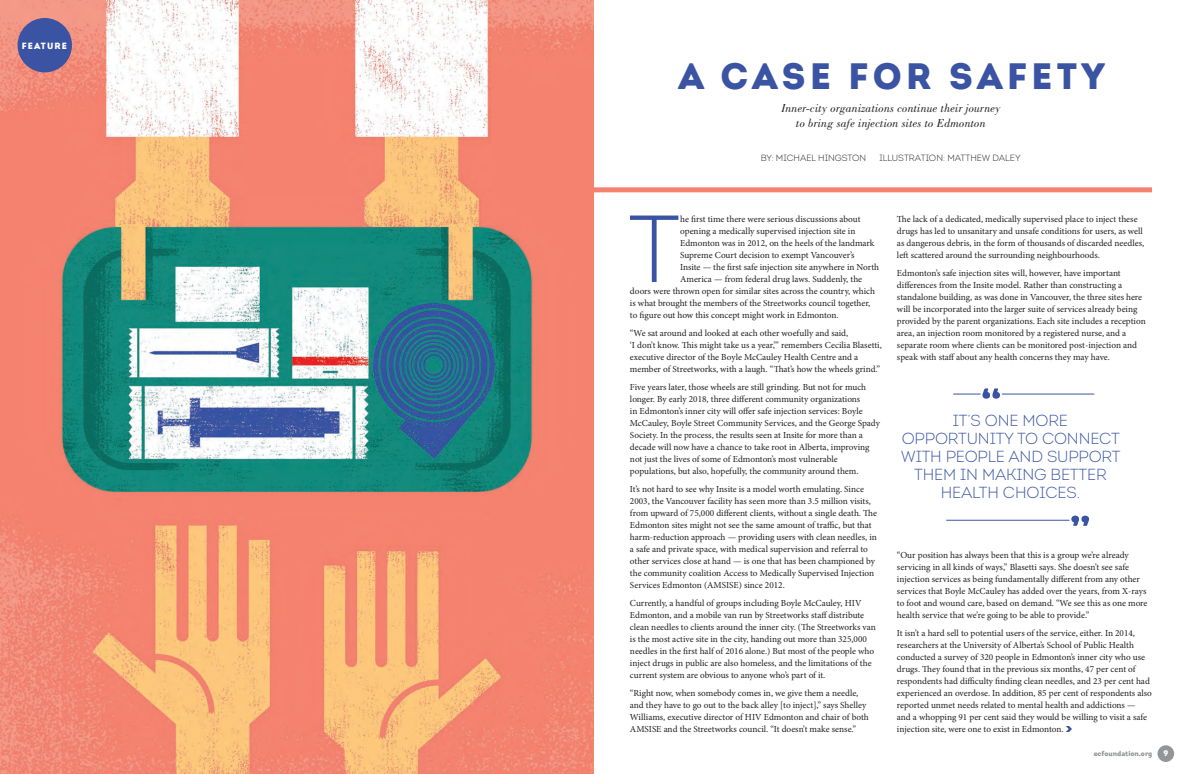
<style>
.page{position:relative;width:1188px;height:774px;background:#fff}
.page>*{position:absolute;margin:0;border:0;box-sizing:border-box;transform-origin:0 0}
.BODY{font:300 95px "Intro";color:#3a54a3}
.HED{font:900 36.6px "Intro";letter-spacing:.12em;color:#3a54a3}
.QUOTE{font:300 16px/18px "Intro";letter-spacing:-.01em;color:#3a54a3;text-align:center}
.DEK{font:italic 12px/14.4px "Bodoni";letter-spacing:.01em;color:#231f20;text-align:center}
.BODY-2{font:9.2px/12px "Minion Pro";color:#231f20}
.CREDITS{font:300 9px "Intro";color:#231f20}
.t1{font:900 9px "Intro";letter-spacing:.12em;color:#fff}
.t2{font:900 8px "Intro";color:#fff}
.t3{font:900 7px "Intro";color:#939598}
</style>
<div class="page">
<svg style="left:1066px;top:726px;width:6px;height:6px"></svg>
<hr style="left:953px;top:394px;width:141px;height:1px;background:#3a54a3">
<svg style="left:979px;top:388px;width:24px;height:11px"></svg>
<hr style="left:946px;top:520px;width:141px;height:1px;background:#3a54a3">
<svg style="left:1068px;top:515px;width:22px;height:11px"></svg>
<div style="left:582px;top:187px;width:570px;height:5px;background:#f4826e"></div>
<img style="left:0;top:0;width:594px;height:774px">
<div style="left:18px;top:18px;width:54px;height:54px;background:#3a54a3;border-radius:50%"></div>
<div style="left:1158px;top:745px;width:16px;height:17px;background:#939598;border-radius:50%"></div>
<p class="t1" style="left:23px;top:37px;width:47px">FEATURE</p>
<p class="t1" style="left:22px;top:40px;width:47px">FEATURE</p>
<p class="HED" style="left:678px;top:53px;width:428px">A CASE FOR SAFETY</p>
<p class="DEK" style="left:781px;top:101px;width:221px">Inner-city organizations continue their journey to bring safe injection sites to Edmonton</p>
<p class="CREDITS" style="left:761px;top:152px;width:107px">BY: MICHAEL HINGSTON</p>
<p class="CREDITS" style="left:879px;top:152px;width:143px">ILLUSTRATION: MATTHEW DALEY</p>
<p class="BODY" style="left:628px;top:190px;width:53px">T</p>
<p class="BODY-2" style="left:680px;top:213px;width:182px">he first time there were serious discussions about</p>
<p class="BODY-2" style="left:680px;top:225px;width:177px">opening a medically supervised injection site in</p>
<p class="BODY-2" style="left:680px;top:237px;width:196px">Edmonton was in 2012, on the heels of the landmark</p>
<p class="BODY-2" style="left:680px;top:249px;width:176px">Supreme Court decision to exempt Vancouver’s</p>
<p class="BODY-2" style="left:680px;top:261px;width:201px">Insite — the first safe injection site anywhere in North</p>
<p class="BODY-2" style="left:680px;top:273px;width:184px">America — from federal drug laws. Suddenly, the</p>
<p class="BODY-2" style="left:630px;top:285px;width:247px">doors were thrown open for similar sites across the country, which</p>
<p class="BODY-2" style="left:630px;top:297px;width:242px">is what brought the members of the Streetworks council together,</p>
<p class="BODY-2" style="left:630px;top:309px;width:210px">to figure out how this concept might work in Edmonton.</p>
<p class="BODY-2" style="left:630px;top:327px;width:253px">“We sat around and looked at each other woefully and said,<br>‘I don’t know. This might take us a year,’” remembers Cecilia Blasetti, executive director of the Boyle McCauley Health Centre and a member of Streetworks, with a laugh. “That’s how the wheels grind.”</p>
<p class="BODY-2" style="left:630px;top:381px;width:252px">Five years later, those wheels are still grinding. But not for much longer. By early 2018, three different community organizations<br>in Edmonton’s inner city will offer safe injection services: Boyle McCauley, Boyle Street Community Services, and the George Spady Society. In the process, the results seen at Insite for more than a decade will now have a chance to take root in Alberta, improving not just the lives of some of Edmonton’s most vulnerable populations, but also, hopefully, the community around them.</p>
<p class="BODY-2" style="left:630px;top:483px;width:248px">It’s not hard to see why Insite is a model worth emulating. Since 2003, the Vancouver facility has seen more than 3.5 million visits, from upward of 75,000 different clients, without a single death. The Edmonton sites might not see the same amount of traffic, but that harm-reduction approach — providing users with clean needles, in a safe and private space, with medical supervision and referral to other services close at hand — is one that has been championed by the community coalition Access to Medically Supervised Injection Services Edmonton (AMSISE) since 2012.</p>
<p class="BODY-2" style="left:630px;top:597px;width:247px">Currently, a handful of groups including Boyle McCauley, HIV Edmonton, and a mobile van run by Streetworks staff distribute clean needles to clients around the inner city. (The Streetworks van is the most active site in the city, handing out more than 325,000 needles in the first half of 2016 alone.) But most of the people who inject drugs in public are also homeless, and the limitations of the current system are obvious to anyone who’s part of it.</p>
<p class="BODY-2" style="left:630px;top:687px;width:240px">“Right now, when somebody comes in, we give them a needle, and they have to go out to the back alley [to inject],” says Shelley Williams, executive director of HIV Edmonton and chair of both AMSISE and the Streetworks council. “It doesn’t make sense.”</p>
<p class="BODY-2" style="left:897px;top:213px;width:249px">The lack of a dedicated, medically supervised place to inject these drugs has led to unsanitary and unsafe conditions for users, as well as dangerous debris, in the form of thousands of discarded needles, left scattered around the surrounding neighbourhoods.</p>
<p class="BODY-2" style="left:897px;top:267px;width:250px">Edmonton’s safe injection sites will, however, have important differences from the Insite model. Rather than constructing a standalone building, as was done in Vancouver, the three sites here will be incorporated into the larger suite of services already being provided by the parent organizations. Each site includes a reception area, an injection room monitored by a registered nurse, and a separate room where clients can be monitored post-injection and speak with staff about any health concerns they may have.</p>
<p class="QUOTE" style="left:901px;top:411px;width:221px">IT’S ONE MORE<br>OPPORTUNITY TO CONNECT<br>WITH PEOPLE AND SUPPORT<br>THEM IN MAKING BETTER<br>HEALTH CHOICES.</p>
<p class="BODY-2" style="left:897px;top:549px;width:252px">“Our position has always been that this is a group we’re already servicing in all kinds of ways,” Blasetti says. She doesn’t see safe injection services as being fundamentally different from any other services that Boyle McCauley has added over the years, from X-rays to foot and wound care, based on demand. “We see this as one more health service that we’re going to be able to provide.”</p>
<p class="BODY-2" style="left:897px;top:627px;width:256px">It isn’t a hard sell to potential users of the service, either. In 2014, researchers at the University of Alberta’s School of Public Health conducted a survey of 320 people in Edmonton’s inner city who use drugs. They found that in the previous six months, 47 per cent of respondents had difficulty finding clean needles, and 23 per cent had experienced an overdose. In addition, 85 per cent of respondents also reported unmet needs related to mental health and addictions —<br>and a whopping 91 per cent said they would be willing to visit a safe injection site, were one to exist in Edmonton.</p>
<p class="t3" style="left:1094px;top:749px;width:60px">ecfoundation.org</p>
<p class="t2" style="left:1163px;top:748px;width:6px">9</p>
</div>
